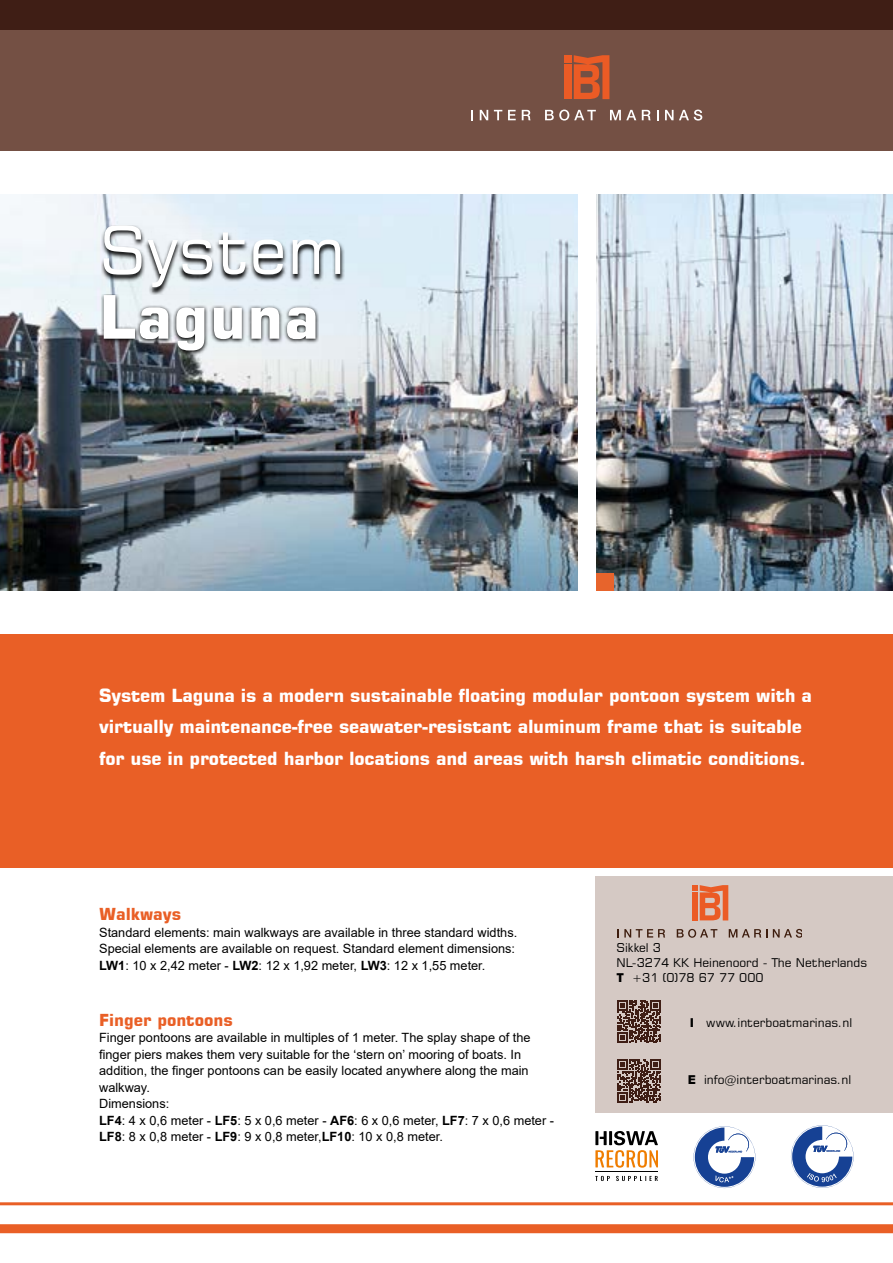
<style>
.page{position:relative;width:893px;height:1263px;background:#fff}
.page>*{position:absolute;margin:0;border:0;box-sizing:border-box;transform-origin:0 0}
.t1{font:66px "Square 721 BT";color:#fff}
.t2{font:700 60px "Square 721 BT";letter-spacing:.02em;color:#fff}
.t3{font:700 18px/31.5px "Square 721 BT";letter-spacing:-.01em;color:#fff}
.t4{font:700 16.5px "Square 721 BT";color:#e95f26}
.t5{font:12.75px/16.5px "Arial";color:#000}
.t6{font:12px/15px "Square 721 BT";color:#000}
.s1{font-weight:700}
</style>
<div class="page">
<div style="left:0;top:0;width:893px;height:151px;background:#745044"></div>
<div style="left:0;top:0;width:893px;height:30px;background:#3f1e15"></div>
<img style="left:0;top:194px;width:893px;height:397px">
<svg style="left:471px;top:110px;width:2px;height:10px"></svg>
<svg style="left:480px;top:110px;width:8px;height:10px"></svg>
<svg style="left:494px;top:110px;width:8px;height:10px"></svg>
<svg style="left:508px;top:110px;width:8px;height:10px"></svg>
<svg style="left:522px;top:110px;width:9px;height:10px"></svg>
<svg style="left:545px;top:110px;width:51px;height:11px"></svg>
<svg style="left:610px;top:110px;width:26px;height:10px"></svg>
<svg style="left:642px;top:110px;width:9px;height:10px"></svg>
<svg style="left:665px;top:110px;width:8px;height:10px"></svg>
<svg style="left:679px;top:110px;width:23px;height:11px"></svg>
<svg style="left:574px;top:55px;width:35px;height:44px"></svg>
<div style="left:564px;top:64px;width:7px;height:35px;background:#eb5b25"></div>
<div style="left:564px;top:55px;width:7px;height:7px;background:#eb5b25"></div>
<div style="left:595px;top:573px;width:18px;height:18px;background:#e7642c"></div>
<div style="left:0;top:631px;width:893px;height:236px;background:#e95f26"></div>
<div style="left:0;top:591px;width:893px;height:43px;background:#fff"></div>
<div style="left:578px;top:186px;width:17px;height:411px;background:#fff"></div>
<svg style="left:101px;top:225px;width:243px;height:69px"></svg>
<svg style="left:101px;top:294px;width:218px;height:61px"></svg>
<svg style="left:791px;top:1125px;width:63px;height:63px"></svg>
<div style="left:595px;top:876px;width:298px;height:236px;background:#d5c9c4"></div>
<hr style="left:0;top:1202px;width:893px;height:3px;background:#e95f26">
<div style="left:0;top:1224px;width:893px;height:9px;background:#e95f26"></div>
<svg style="left:595px;top:1131px;width:63px;height:37px"></svg>
<svg style="left:595px;top:1176px;width:63px;height:5px"></svg>
<hr style="left:595px;top:1172px;width:63px;height:1px;background:#000">
<svg style="left:693px;top:1126px;width:62px;height:62px"></svg>
<svg style="left:618px;top:929px;width:47px;height:8px"></svg>
<svg style="left:677px;top:929px;width:40px;height:9px"></svg>
<svg style="left:729px;top:929px;width:38px;height:8px"></svg>
<svg style="left:773px;top:929px;width:29px;height:9px"></svg>
<svg style="left:692px;top:885px;width:36px;height:35px"></svg>
<svg style="left:617px;top:1000px;width:44px;height:43px"></svg>
<svg style="left:617px;top:1059px;width:44px;height:44px"></svg>
<h1 class="t1" style="left:99px;top:209px;width:247px">System</h1>
<h2 class="t2" style="left:99px;top:281px;width:222px">Laguna</h2>
<p class="t3" style="left:99px;top:679px;width:714px">System Laguna is a modern sustainable floating modular pontoon system with a virtually maintenance-free seawater-resistant aluminum frame that is suitable for use in protected harbor locations and areas with harsh climatic conditions.</p>
<p class="t4" style="left:99px;top:904px;width:84px">Walkways</p>
<p class="t5" style="left:99px;top:924px;width:420px">Standard elements: main walkways are available in three standard widths.<br>Special elements are available on request. Standard element dimensions:<br><span class="s1">LW1</span>: 10 x 2,42 meter - <span class="s1">LW2</span>: 12 x 1,92 meter, <span class="s1">LW3</span>: 12 x 1,55 meter.</p>
<p class="t4" style="left:99px;top:1010px;width:135px">Finger pontoons</p>
<p class="t5" style="left:99px;top:1029px;width:456px">Finger pontoons are available in multiples of 1 meter. The splay shape of the finger piers makes them very suitable for the ‘stern on’ mooring of boats. In addition, the finger pontoons can be easily located anywhere along the main walkway.<br>Dimensions:<br><span class="s1">LF4</span>: 4 x 0,6 meter - <span class="s1">LF5</span>: 5 x 0,6 meter - <span class="s1">AF6</span>: 6 x 0,6 meter, <span class="s1">LF7</span>: 7 x 0,6 meter - <span class="s1">LF8</span>: 8 x 0,8 meter - <span class="s1">LF9</span>: 9 x 0,8 meter,<span class="s1">LF10</span>: 10 x 0,8 meter.</p>
<p class="t6" style="left:617px;top:940px;width:252px">Sikkel 3<br>NL-3274 KK Heinenoord - The Netherlands<br><span class="s1">T</span> +31 (0)78 67 77 000</p>
<p class="t6" style="left:690px;top:1015px;width:164px"><span class="s1">I</span> www.interboatmarinas.nl</p>
<p class="t6" style="left:688px;top:1072px;width:165px"><span class="s1">E</span> info@interboatmarinas.nl</p>
</div>
